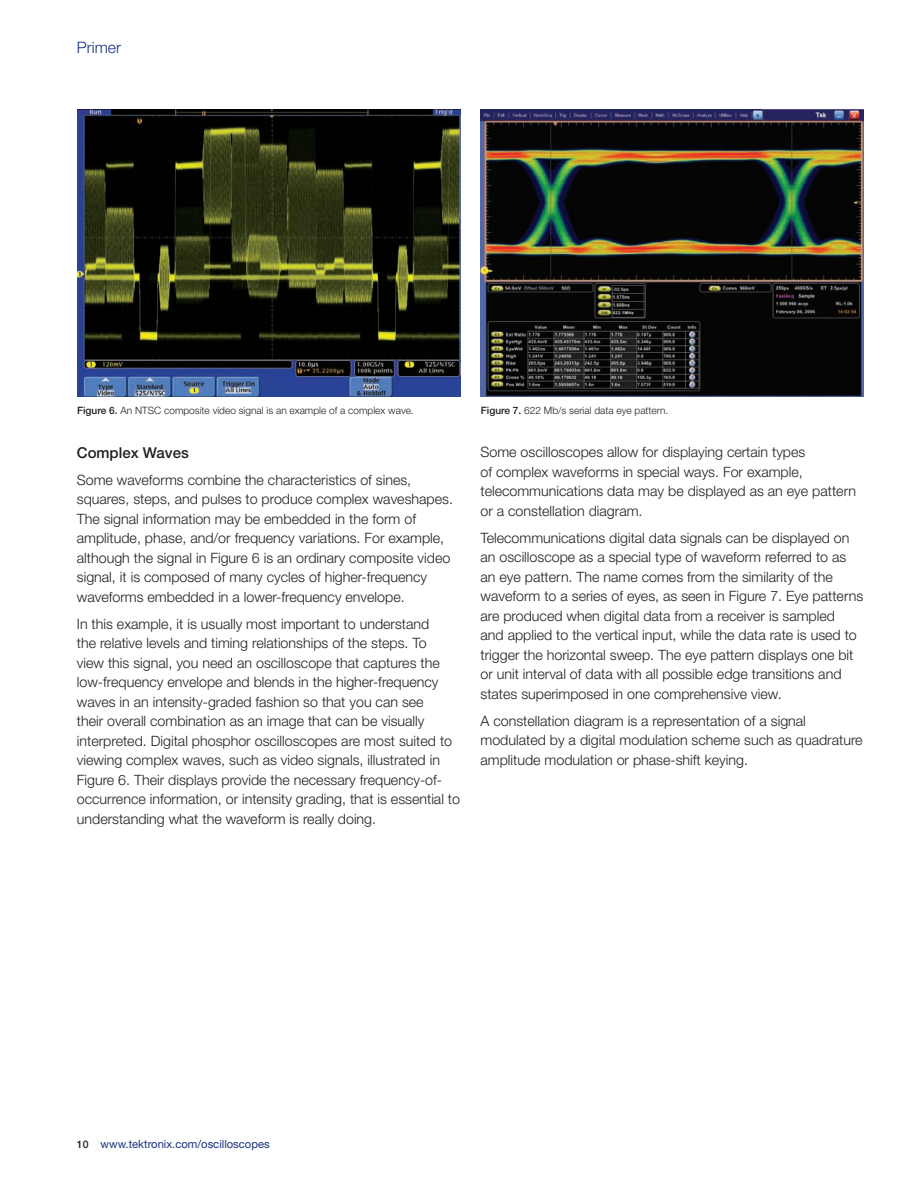
<style>
.page{position:relative;width:918px;height:1188px;background:#fff}
.page>*{position:absolute;margin:0;border:0;box-sizing:border-box;transform-origin:0 0}
.t1{font:300 15.75px "Helvetica Neue";color:#183181}
.t2{font:500 15px "Helvetica Neue";color:#231f20}
.t3{font:300 14.25px/19.5px "Helvetica Neue";color:#231f20}
.t4{font:11.25px "Helvetica Neue";color:#183181}
.t5{font:300 10.2px "Helvetica Neue";color:#231f20}
.s1{font-weight:500}
.s2{font-weight:500;font-size:10.5px;color:#231f20}
</style>
<div class="page">
<img style="left:77px;top:109px;width:383px;height:288px">
<img style="left:481px;top:109px;width:383px;height:288px">
<p class="t1" style="left:77px;top:37px;width:46px">Primer</p>
<p class="t5" style="left:77px;top:404px;width:338px"><span class="s1">Figure.6..</span>An NTSC composite video signal is an example of a complex wave.</p>
<p class="t5" style="left:481px;top:404px;width:189px"><span class="s1">Figure.7..</span>622 Mb/s serial data eye pattern.</p>
<p class="t2" style="left:77px;top:444px;width:113px">Complex.Waves</p>
<p class="t3" style="left:77px;top:470px;width:378px">Some waveforms combine the characteristics of sines, squares, steps, and pulses to produce complex waveshapes.<br>The signal information may be embedded in the form of amplitude, phase, and/or frequency variations. For example, although the signal in Figure 6 is an ordinary composite video signal, it is composed of many cycles of higher-frequency waveforms embedded in a lower-frequency envelope.</p>
<p class="t3" style="left:77px;top:614px;width:385px">In this example, it is usually most important to understand<br>the relative levels and timing relationships of the steps. To<br>view this signal, you need an oscilloscope that captures the low-frequency envelope and blends in the higher-frequency waves in an intensity-graded fashion so that you can see<br>their overall combination as an image that can be visually interpreted. Digital phosphor oscilloscopes are most suited to viewing complex waves, such as video signals, illustrated in Figure 6. Their displays provide the necessary frequency-of&shy;occurrence information, or intensity grading, that is essential to understanding what the waveform is really doing.</p>
<p class="t3" style="left:480px;top:442px;width:377px">Some oscilloscopes allow for displaying certain types<br>of complex waveforms in special ways. For example, telecommunications data may be displayed as an eye pattern or a constellation diagram.</p>
<p class="t3" style="left:480px;top:528px;width:384px">Telecommunications digital data signals can be displayed on an oscilloscope as a special type of waveform referred to as an eye pattern. The name comes from the similarity of the waveform to a series of eyes, as seen in Figure 7. Eye patterns are produced when digital data from a receiver is sampled<br>and applied to the vertical input, while the data rate is used to trigger the horizontal sweep. The eye pattern displays one bit or unit interval of data with all possible edge transitions and states superimposed in one comprehensive view.</p>
<p class="t3" style="left:480px;top:711px;width:384px">A constellation diagram is a representation of a signal modulated by a digital modulation scheme such as quadrature amplitude modulation or phase-shift keying.</p>
<p class="t4" style="left:77px;top:1138px;width:194px"><span class="s2">10</span> www.tektronix.com/oscilloscopes</p>
</div>
